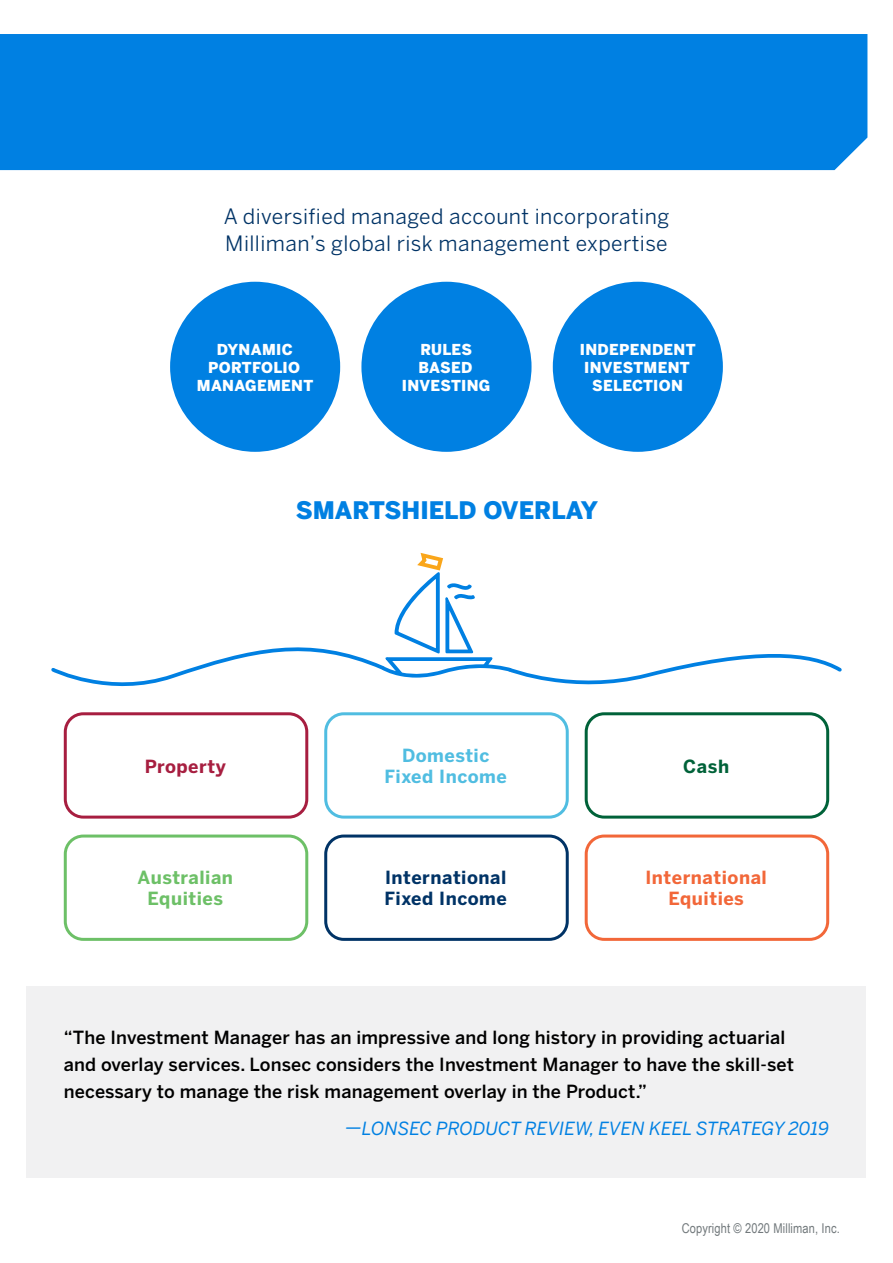
<style>
.page{position:relative;width:893px;height:1263px;background:#fff}
.page>*{position:absolute;margin:0;border:0;box-sizing:border-box;transform-origin:0 0}
.t1{font:900 24px "Benton Sans";color:#0080e2}
.t2{font:21px/27px "Benton Sans";letter-spacing:.02em;color:#036}
.t3{font:500 18px/27px "Benton Sans";letter-spacing:.01em;color:#000}
.t4{font:italic 18px "Benton Sans";color:#0080e2}
.t5{font:700 18px/21px "Benton Sans";letter-spacing:.03em;color:#036}
.t6{font:700 18px/21px "Benton Sans";letter-spacing:.03em;color:#f26739;text-align:center}
.t7{font:700 18px/21px "Benton Sans";letter-spacing:.03em;color:#50bde1;text-align:center}
.t8{font:700 18px/21px "Benton Sans";letter-spacing:.03em;color:#6dc067;text-align:center}
.t9{font:700 18px "Benton Sans";letter-spacing:.03em;color:#a71e40}
.t10{font:700 18px "Benton Sans";color:#006239}
.t11{font:900 15px/18px "Benton Sans";letter-spacing:.02em;color:#fff;text-align:center}
.t12{font:13.5px "Arial Narrow";letter-spacing:.01em;color:#72797c}
</style>
<div class="page">
<div style="left:0;top:34px;width:867px;height:136px;background:#0080e2"></div>
<div style="left:27px;top:986px;width:839px;height:192px;background:#f1f1f2"></div>
<div style="left:170px;top:282px;width:170px;height:170px;background:#0080e2;border-radius:50%"></div>
<div style="left:361px;top:282px;width:170px;height:170px;background:#0080e2;border-radius:50%"></div>
<div style="left:553px;top:282px;width:170px;height:170px;background:#0080e2;border-radius:50%"></div>
<div style="left:64px;top:834px;width:244px;height:107px;border:3px solid #6dc067;border-radius:18px"></div>
<div style="left:585px;top:834px;width:244px;height:107px;border:3px solid #f26739;border-radius:18px"></div>
<div style="left:64px;top:712px;width:244px;height:107px;border:3px solid #a71e40;border-radius:18px"></div>
<div style="left:324px;top:712px;width:245px;height:107px;border:3px solid #50bde1;border-radius:18px"></div>
<div style="left:324px;top:834px;width:245px;height:107px;border:3px solid #036;border-radius:18px"></div>
<div style="left:585px;top:712px;width:244px;height:107px;border:3px solid #006239;border-radius:18px"></div>
<svg style="left:51px;top:552px;width:791px;height:135px"></svg>
<p class="t2" style="left:224px;top:203px;width:447px">A diversified managed account incorporating<br>Milliman’s global risk management expertise</p>
<p class="t11" style="left:197px;top:340px;width:118px">DYNAMIC<br>PORTFOLIO<br>MANAGEMENT</p>
<p class="t11" style="left:402px;top:340px;width:90px">RULES<br>BASED<br>INVESTING</p>
<p class="t11" style="left:580px;top:340px;width:117px">INDEPENDENT<br>INVESTMENT<br>SELECTION</p>
<h1 class="t1" style="left:296px;top:494px;width:304px">SMARTSHIELD OVERLAY</h1>
<p class="t9" style="left:145px;top:755px;width:82px">Property</p>
<p class="t7" style="left:384px;top:745px;width:124px">Domestic<br>Fixed Income</p>
<p class="t10" style="left:683px;top:755px;width:47px">Cash</p>
<p class="t8" style="left:137px;top:867px;width:97px">Australian<br>Equities</p>
<p class="t6" style="left:645px;top:867px;width:123px">International<br>Equities</p>
<p class="t5" style="left:384px;top:867px;width:124px">International<br>Fixed Income</p>
<p class="t3" style="left:64px;top:1024px;width:732px">“The Investment Manager has an impressive and long history in providing actuarial and overlay services. Lonsec considers the Investment Manager to have the skill-set necessary to manage the risk management overlay in the Product.”</p>
<p class="t4" style="left:345px;top:1118px;width:485px">—LONSEC PRODUCT REVIEW, EVEN KEEL STRATEGY 2019</p>
<p class="t12" style="left:682px;top:1218px;width:160px">Copyright © 2020 Milliman, Inc.</p>
</div>
